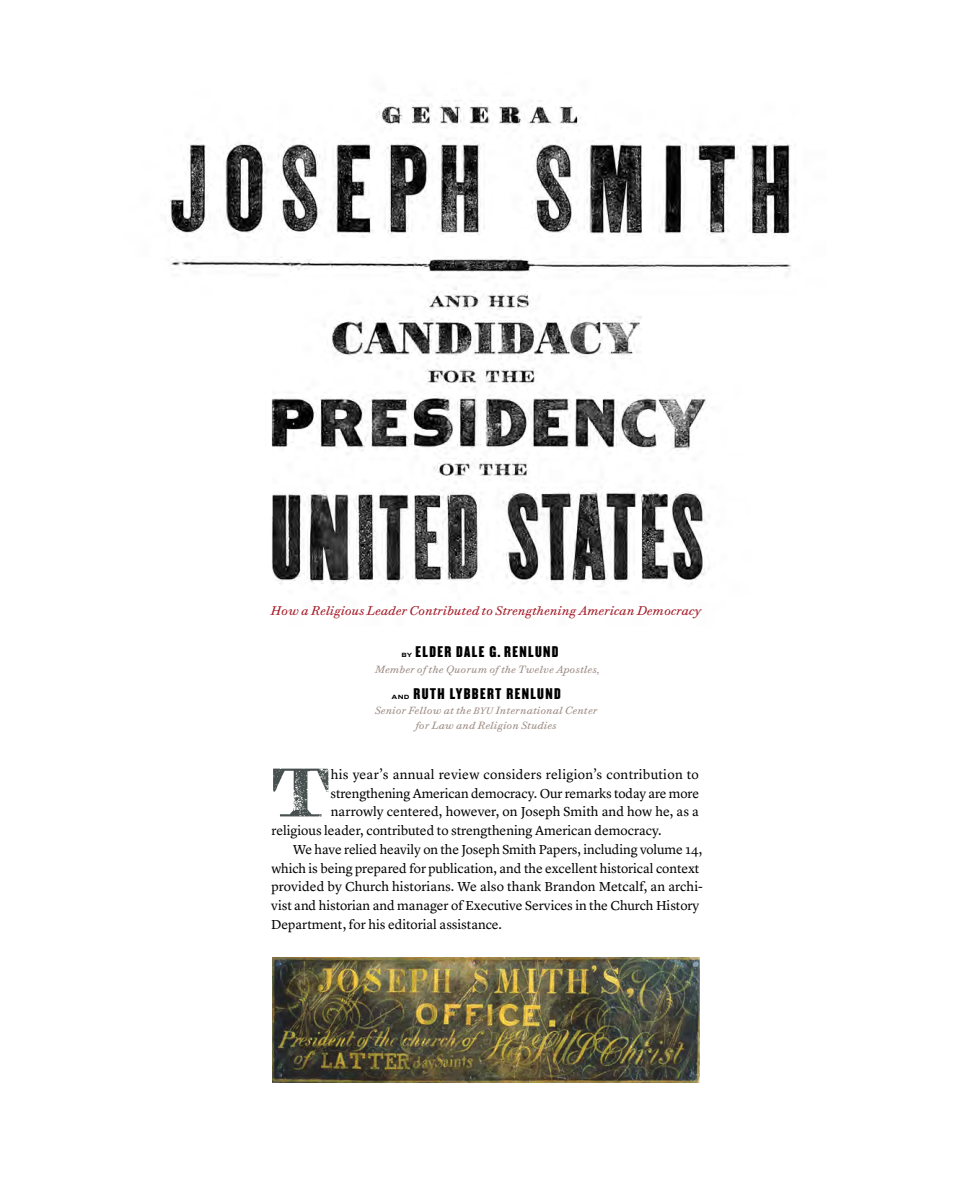
<style>
.page{position:relative;width:972px;height:1188px;background:#fff}
.page>*{position:absolute;margin:0;border:0;box-sizing:border-box;transform-origin:0 0}
.CM_text{font:13.5px/18.8px "Lyon Text";letter-spacing:-.005em;color:#000}
.CM_text-2{font:13.5px "Champion HTF Welterweight";letter-spacing:.1em;color:#000}
.CM_text-3{font:12.75px "Bodoni Six ITC Book Ital OS";letter-spacing:-.015em;color:#a61b28}
.CM_text-4{font:10.5px/15px "Bodoni Six ITC Book Ital OS";color:#9d8c85;text-align:center}
.s1{font-family:"Ringside Extra Wide";font-weight:700;font-size:6.3px}
.s2{font-size:9.45px}
</style>
<div class="page">
<img style="left:272px;top:957px;width:428px;height:126px">
<img style="left:168px;top:100px;width:628px;height:484px">
<img style="left:273px;top:768px;width:56px;height:49px">
<p class="CM_text-3" style="left:271px;top:603px;width:433px">How a Religious Leader Contributed to Strengthening American Democracy</p>
<p class="CM_text-2" style="left:401px;top:642px;width:159px"><span class="s1">by</span> ELDER DALE G. RENLUND</p>
<p class="CM_text-4" style="left:375px;top:661px;width:228px">Member of the Quorum of the Twelve Apostles,</p>
<p class="CM_text-2" style="left:392px;top:684px;width:171px"><span class="s1">and</span> RUTH LYBBERT RENLUND</p>
<p class="CM_text-4" style="left:375px;top:703px;width:224px">Senior Fellow at the <span class="s2">byu</span> International Center for Law and Religion Studies</p>
<p class="CM_text" style="left:331px;top:764px;width:370px">his year’s annual review considers religion’s contribution to</p>
<p class="CM_text" style="left:331px;top:783px;width:370px">strengthening American democracy. Our remarks today are more</p>
<p class="CM_text" style="left:331px;top:801px;width:370px">narrowly centered, however, on Joseph Smith and how he, as a</p>
<p class="CM_text" style="left:272px;top:820px;width:392px">religious leader, contributed to strengthening American democracy.</p>
<p class="CM_text" style="left:271px;top:839px;width:433px;text-indent:22px">We have relied heavily on the Joseph Smith Papers, including volume 14, which is being prepared for publication, and the excellent historical context provided by Church historians. We also thank Brandon Metcalf, an archi&shy;vist and historian and manager of Executive Services in the Church History Department, for his editorial assistance.</p>
</div>
